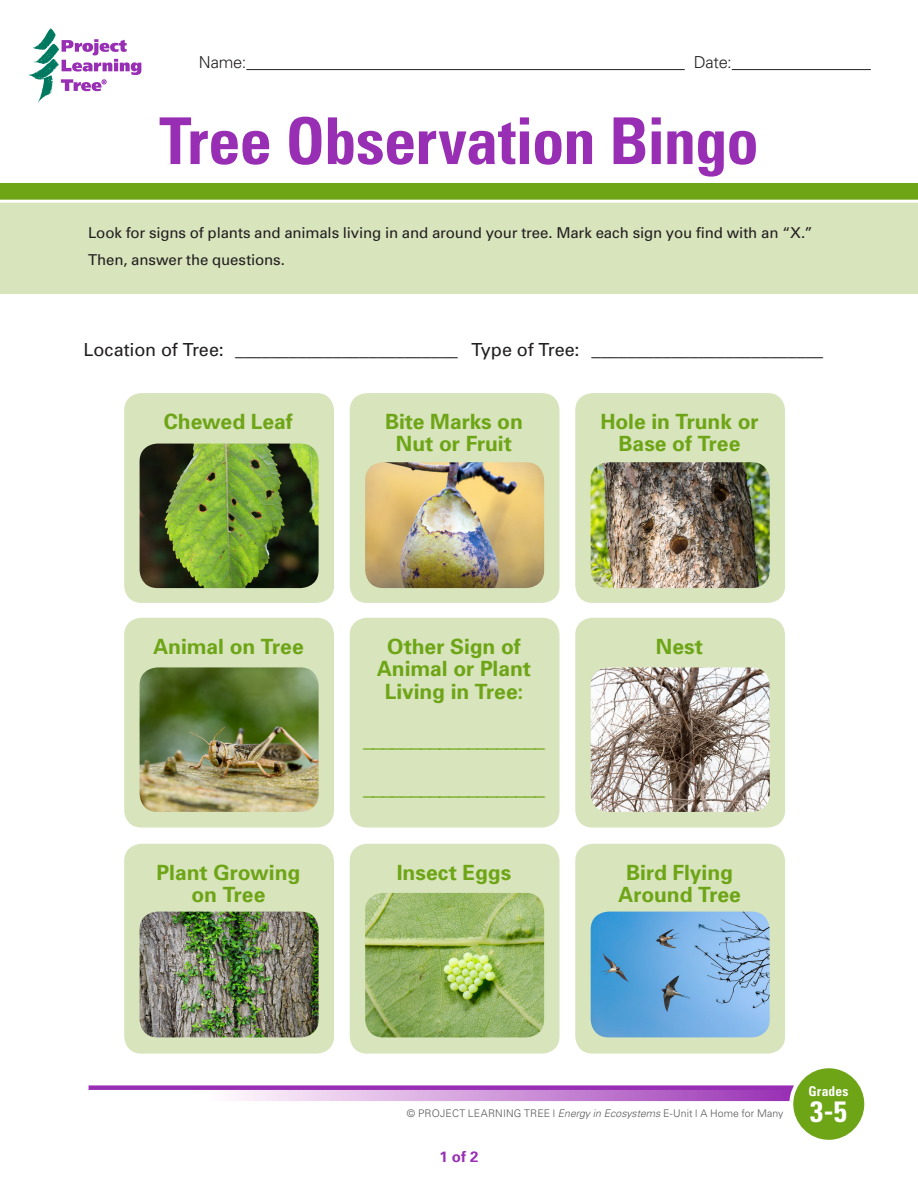
<style>
.page{position:relative;width:918px;height:1188px;background:#fff}
.page>*{position:absolute;margin:0;border:0;box-sizing:border-box;transform-origin:0 0}
.t1{font:700 condensed 64.65px "Univers";letter-spacing:-.015em;color:#982eb4}
.t2{font:700 condensed 29.4px "Univers";color:#fff}
.body{font:700 21px/22.5px "Univers";color:#6ea516;text-align:center}
.body-2{font:900 21px "Univers";color:#6ea516}
.body-3{font:18px "Univers";letter-spacing:-.005em;color:#231f20}
.t3{font:300 16.5px "Univers";letter-spacing:-.01em;color:#231f20}
.t4{font:15px/27px "Univers";letter-spacing:-.01em;color:#231f20}
.t5{font:700 15px "Univers";color:#982eb4}
.t6{font:700 condensed 13.5px "Univers";letter-spacing:.01em;color:#fff}
.t7{font:300 10.5px "Univers";letter-spacing:.015em;color:#57585a}
.s1{font-style:italic}
</style>
<div class="page">
<svg style="left:234px;top:1090px;width:557px;height:11px;background:#cc94d8"></svg>
<div style="left:89px;top:1085px;width:727px;height:5px;background:#982eb4"></div>
<svg style="left:29px;top:28px;width:112px;height:74px"></svg>
<div style="left:791px;top:1066px;width:75px;height:76px;background:#6ea516;border-radius:50%"></div>
<div style="left:789px;top:1064px;width:79px;height:80px;border:4px solid #fff;border-radius:50%"></div>
<hr style="left:246px;top:69px;width:439px;height:1px;background:#231f20">
<hr style="left:732px;top:69px;width:139px;height:1px;background:#231f20">
<div style="left:0;top:183px;width:918px;height:19px;background:#6ea516"></div>
<div style="left:0;top:200px;width:918px;height:94px;background:#d7e4bc"></div>
<div style="left:124px;top:393px;width:210px;height:210px;background:#d7e4bc;border-radius:17px"></div>
<div style="left:124px;top:618px;width:210px;height:210px;background:#d7e4bc;border-radius:17px"></div>
<div style="left:124px;top:844px;width:210px;height:210px;background:#d7e4bc;border-radius:17px"></div>
<div style="left:350px;top:393px;width:210px;height:210px;background:#d7e4bc;border-radius:17px"></div>
<div style="left:350px;top:618px;width:210px;height:210px;background:#d7e4bc;border-radius:17px"></div>
<div style="left:350px;top:844px;width:210px;height:210px;background:#d7e4bc;border-radius:17px"></div>
<div style="left:575px;top:393px;width:210px;height:210px;background:#d7e4bc;border-radius:17px"></div>
<div style="left:575px;top:618px;width:210px;height:210px;background:#d7e4bc;border-radius:17px"></div>
<div style="left:575px;top:844px;width:210px;height:210px;background:#d7e4bc;border-radius:17px"></div>
<img style="left:140px;top:444px;width:179px;height:144px">
<img style="left:140px;top:912px;width:179px;height:125px">
<img style="left:140px;top:667px;width:179px;height:145px">
<img style="left:365px;top:462px;width:179px;height:126px">
<img style="left:365px;top:893px;width:179px;height:144px">
<img style="left:591px;top:462px;width:179px;height:126px">
<img style="left:591px;top:912px;width:179px;height:125px">
<img style="left:591px;top:667px;width:179px;height:145px">
<p class="t3" style="left:199px;top:52px;width:49px">Name:</p>
<p class="t3" style="left:694px;top:52px;width:40px">Date:</p>
<p class="t1" style="left:159px;top:101px;width:601px">Tree Observation Bingo</p>
<p class="t4" style="left:88px;top:219px;width:726px">Look for signs of plants and animals living in and around your tree. Mark each sign you find with an “X.”<br>Then, answer the questions.</p>
<p class="body-3" style="left:84px;top:338px;width:741px">Location of Tree: _________________________ Type of Tree: __________________________</p>
<p class="body" style="left:164px;top:410px;width:130px">Chewed Leaf</p>
<p class="body" style="left:385px;top:410px;width:139px">Bite Marks on<br>Nut or Fruit</p>
<p class="body" style="left:600px;top:410px;width:160px">Hole in Trunk or<br>Base of Tree</p>
<p class="body" style="left:153px;top:634px;width:152px">Animal on Tree</p>
<p class="body" style="left:157px;top:860px;width:145px">Plant Growing on Tree</p>
<p class="body" style="left:377px;top:634px;width:156px">Other Sign of<br>Animal or Plant<br>Living in Tree:</p>
<p class="body-2" style="left:363px;top:726px;width:184px">___________________</p>
<p class="body-2" style="left:363px;top:775px;width:184px">___________________</p>
<p class="body" style="left:397px;top:860px;width:116px">Insect Eggs</p>
<p class="body" style="left:656px;top:634px;width:49px">Nest</p>
<p class="body" style="left:618px;top:860px;width:124px">Bird Flying<br>Around Tree</p>
<p class="t7" style="left:407px;top:1107px;width:378px">© PROJECT LEARNING TREE | <span class="s1">Energy in Ecosystems</span> E-Unit | A Home for Many</p>
<p class="t5" style="left:439px;top:1147px;width:41px">1 of 2</p>
<p class="t6" style="left:809px;top:1083px;width:41px">Grades</p>
<p class="t2" style="left:810px;top:1094px;width:38px">3-5</p>
</div>
